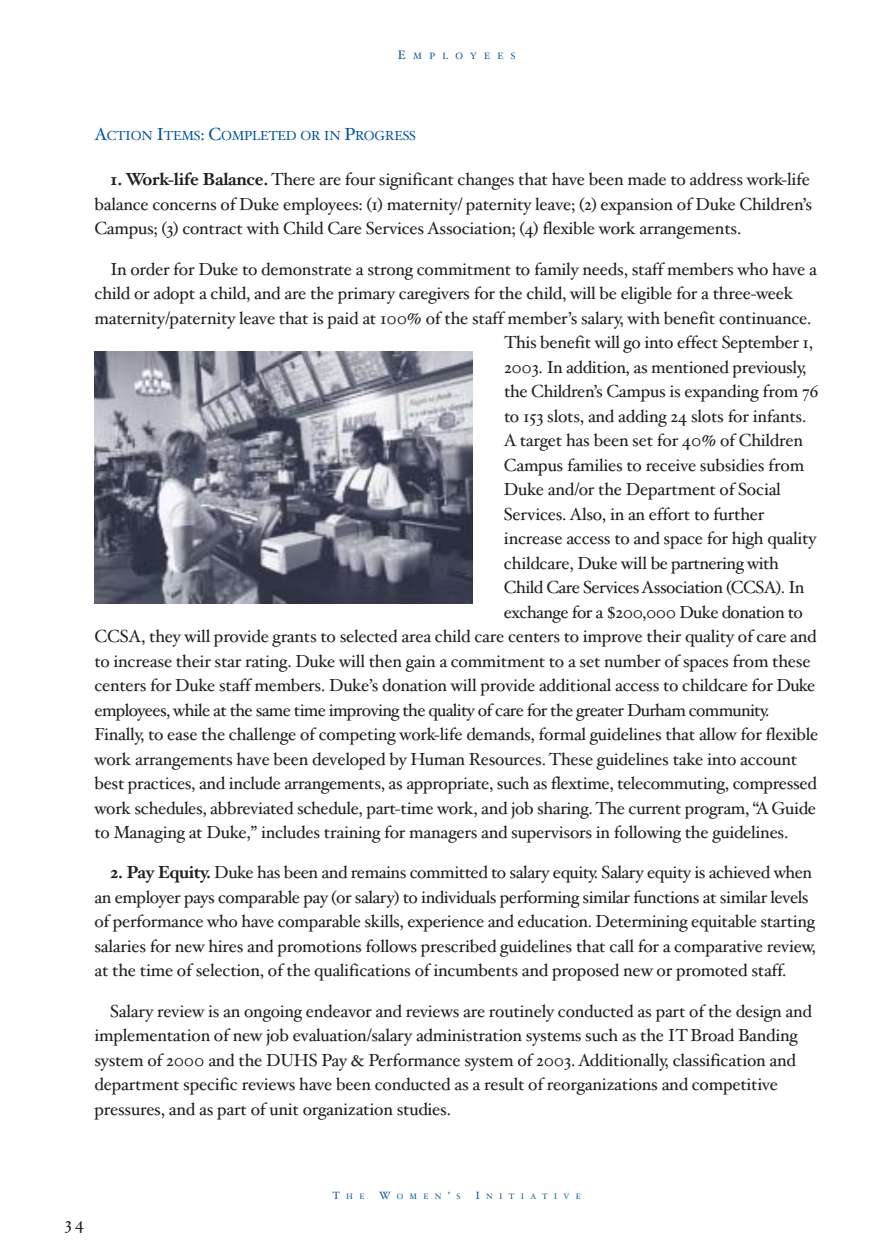
<style>
.page{position:relative;width:882px;height:1260px;background:#fff}
.page>*{position:absolute;margin:0;border:0;box-sizing:border-box;transform-origin:0 0}
.t1{font:17.5px/24.5px "Hoefler Text";letter-spacing:-.01em;color:#231f1f}
.t2{font:17.5px "Hoefler Text";letter-spacing:-.035em;color:#231f1f}
.t3{font:17.5px "Hoefler Text";letter-spacing:-.03em;color:#231f1f}
.t4{font:13.12px "Hoefler Text";letter-spacing:-.015em;color:#00529b}
.t5{font:9.1px "Hoefler Text";letter-spacing:.795em;color:#00529b}
.t6{font:7.88px "Hoefler Text";letter-spacing:.795em;color:#00529b}
.s1{font-size:12.25px}
.s2{font-size:17.5px}
.s3{font-weight:700}
.s4{font-size:10.5px}
</style>
<div class="page">
<img style="left:94px;top:352px;width:378px;height:252px">
<p class="t5" style="left:398px;top:52px;width:119px"><span class="s1">E</span>MPLOYEES</p>
<p class="t4" style="left:94px;top:130px;width:323px"><span class="s2">A</span>CTION <span class="s2">I</span>TEMS<span class="s2">: C</span>OMPLETED OR IN <span class="s2">P</span>ROGRESS</p>
<p class="t1" style="left:95px;top:169px;width:719px;text-indent:16px"><span class="s3">1. Work-life Balance.</span> There are four significant changes that have been made to address work-life balance concerns of Duke employees: (1) maternity/ paternity leave; (2) expansion of Duke Children’s<br>Campus; (3) contract with Child Care Services Association; (4) flexible work arrangements.</p>
<p class="t1" style="left:110px;top:259px;width:708px">In order for Duke to demonstrate a strong commitment to family needs, staff members who have a</p>
<p class="t1" style="left:95px;top:283px;width:700px">child or adopt a child, and are the primary caregivers for the child, will be eligible for a three-week</p>
<p class="t1" style="left:95px;top:308px;width:719px">maternity/paternity leave that is paid at 100% of the staff member’s salary, with benefit continuance.</p>
<p class="t1" style="left:504px;top:332px;width:311px">This benefit will go into effect September 1,</p>
<p class="t1" style="left:504px;top:357px;width:304px">2003. In addition, as mentioned previously,</p>
<p class="t1" style="left:504px;top:381px;width:316px">the Children’s Campus is expanding from 76</p>
<p class="t1" style="left:504px;top:406px;width:304px">to 153 slots, and adding 24 slots for infants.</p>
<p class="t1" style="left:504px;top:430px;width:301px">A target has been set for 40% of Children</p>
<p class="t1" style="left:504px;top:455px;width:302px">Campus families to receive subsidies from</p>
<p class="t1" style="left:504px;top:479px;width:278px">Duke and/or the Department of Social</p>
<p class="t1" style="left:504px;top:504px;width:262px">Services. Also, in an effort to further</p>
<p class="t1" style="left:504px;top:528px;width:314px">increase access to and space for high quality</p>
<p class="t1" style="left:504px;top:553px;width:276px">childcare, Duke will be partnering with</p>
<p class="t3" style="left:504px;top:581px;width:302px">Child Care Services Association (CCSA). In</p>
<p class="t3" style="left:504px;top:605px;width:301px">exchange for a $200,000 Duke donation to</p>
<p class="t1" style="left:94px;top:626px;width:724px">CCSA, they will provide grants to selected area child care centers to improve their quality of care and</p>
<p class="t1" style="left:94px;top:651px;width:718px">to increase their star rating. Duke will then gain a commitment to a set number of spaces from these</p>
<p class="t1" style="left:94px;top:675px;width:723px">centers for Duke staff members. Duke’s donation will provide additional access to childcare for Duke</p>
<p class="t2" style="left:94px;top:703px;width:676px">employees, while at the same time improving the quality of care for the greater Durham community.</p>
<p class="t1" style="left:94px;top:724px;width:725px">Finally, to ease the challenge of competing work-life demands, formal guidelines that allow for flexible</p>
<p class="t1" style="left:94px;top:749px;width:704px">work arrangements have been developed by Human Resources. These guidelines take into account</p>
<p class="t1" style="left:94px;top:773px;width:724px">best practices, and include arrangements, as appropriate, such as flextime, telecommuting, compressed</p>
<p class="t1" style="left:94px;top:798px;width:723px">work schedules, abbreviated schedule, part-time work, and job sharing. The current program, “A Guide</p>
<p class="t1" style="left:94px;top:822px;width:695px">to Managing at Duke,” includes training for managers and supervisors in following the guidelines.</p>
<p class="t1" style="left:94px;top:862px;width:723px;text-indent:16px"><span class="s3">2. Pay Equity.</span> Duke has been and remains committed to salary equity. Salary equity is achieved when an employer pays comparable pay (or salary) to individuals performing similar functions at similar levels of performance who have comparable skills, experience and education. Determining equitable starting salaries for new hires and promotions follows prescribed guidelines that call for a comparative review, at the time of selection, of the qualifications of incumbents and proposed new or promoted staff.</p>
<p class="t1" style="left:94px;top:1001px;width:719px;text-indent:16px">Salary review is an ongoing endeavor and reviews are routinely conducted as part of the design and implementation of new job evaluation/salary administration systems such as the IT Broad Banding system of 2000 and the DUHS Pay &amp; Performance system of 2003. Additionally, classification and department specific reviews have been conducted as a result of reorganizations and competitive pressures, and as part of unit organization studies.</p>
<p class="t1" style="left:65px;top:1213px;width:21px">34</p>
<p class="t6" style="left:333px;top:1194px;width:33px"><span class="s4">T</span>HE</p>
<p class="t6" style="left:379px;top:1194px;width:83px"><span class="s4">W</span>OMEN<span class="s4">’</span>S</p>
<p class="t6" style="left:475px;top:1194px;width:107px"><span class="s4">I</span>NITIATIVE</p>
</div>
